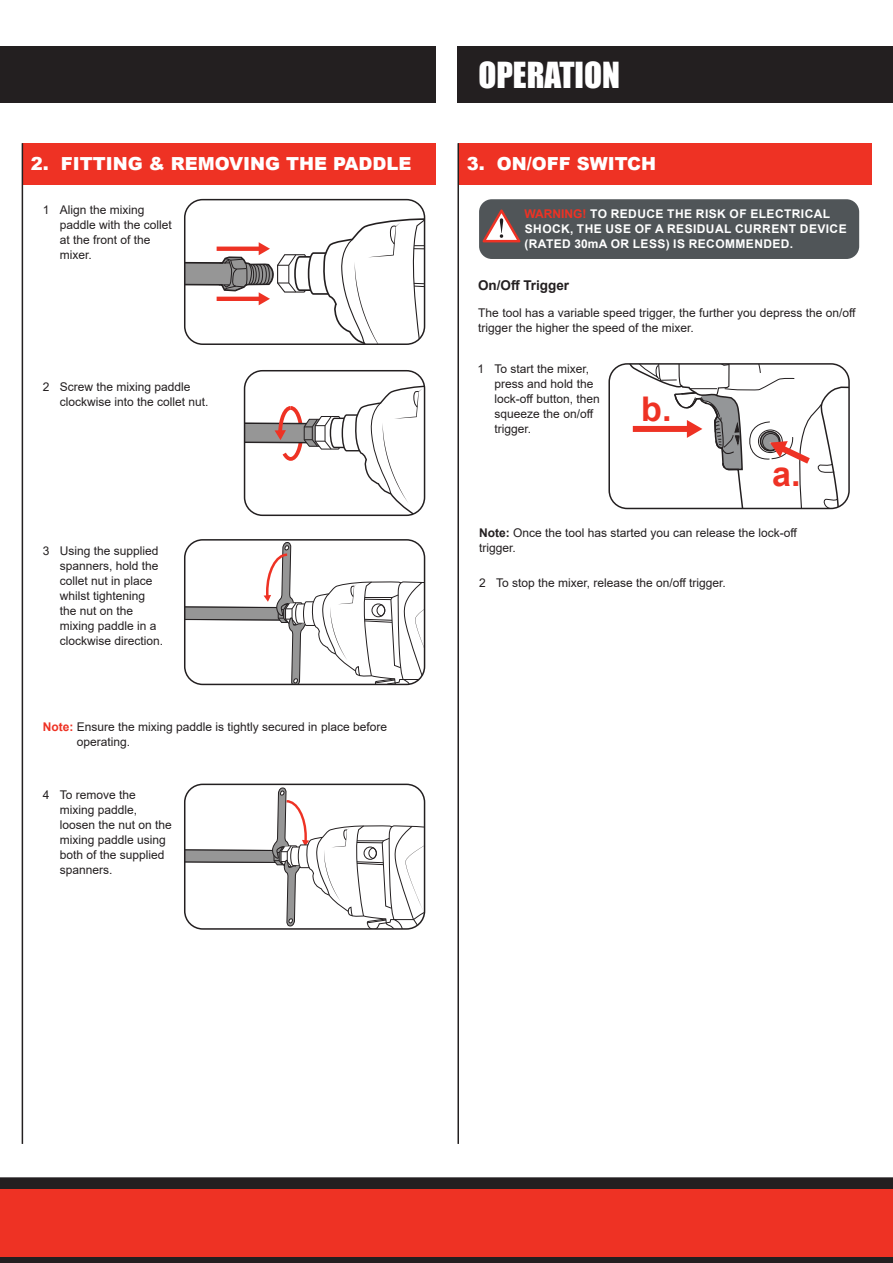
<style>
.page{position:relative;width:893px;height:1263px;background:#fff}
.page>*{position:absolute;margin:0;border:0;box-sizing:border-box;transform-origin:0 0}
.t1{font:700 34.05px "Arial";color:#ee3224}
.t2{font:33px "Impact";color:#fff}
.t3{font:900 18px "Arial";color:#fff}
.t4{font:700 13.5px "Arial";color:#231f20}
.t5{font:12px/15px "Arial";color:#231f20}
.t6{font:700 12px/15px "Arial";letter-spacing:.035em;color:#fff}
.s1{font-weight:700;color:#ee3224}
.s2{color:#ee3224}
.s3{font-weight:700}
</style>
<div class="page">
<svg style="left:0;top:1082px;width:893px;height:181px"></svg>
<div style="left:0;top:1189px;width:893px;height:68px;background:#ee3224"></div>
<div style="left:0;top:46px;width:436px;height:57px;background:#231f20"></div>
<div style="left:457px;top:46px;width:436px;height:57px;background:#231f20"></div>
<div style="left:22px;top:143px;width:413px;height:41px;background:#ee3224"></div>
<div style="left:458px;top:143px;width:413px;height:41px;background:#ee3224"></div>
<hr style="left:22px;top:143px;width:1px;height:1001px;background:#231f20">
<hr style="left:457px;top:143px;width:2px;height:1001px;background:#231f20">
<svg style="left:245px;top:371px;width:180px;height:144px"></svg>
<div style="left:244px;top:370px;width:181px;height:146px;border:2px solid #231f20;border-radius:18px"></div>
<svg style="left:611px;top:366px;width:236px;height:142px"></svg>
<div style="left:608px;top:363px;width:242px;height:146px;border:2px solid #231f20;border-radius:18px"></div>
<svg style="left:185px;top:200px;width:240px;height:144px"></svg>
<div style="left:184px;top:199px;width:241px;height:146px;border:2px solid #231f20;border-radius:18px"></div>
<svg style="left:185px;top:541px;width:240px;height:143px"></svg>
<div style="left:184px;top:539px;width:241px;height:146px;border:2px solid #231f20;border-radius:18px"></div>
<svg style="left:185px;top:786px;width:240px;height:141px"></svg>
<div style="left:184px;top:784px;width:241px;height:146px;border:2px solid #231f20;border-radius:18px"></div>
<div style="left:479px;top:199px;width:380px;height:60px;background:#505558;border-radius:13px"></div>
<svg style="left:483px;top:209px;width:37px;height:33px"></svg>
<h2 class="t2" style="left:478px;top:49px;width:143px">OPERATION</h2>
<h3 class="t3" style="left:31px;top:151px;width:382px">2. FITTING &amp; REMOVING THE PADDLE</h3>
<h3 class="t3" style="left:467px;top:151px;width:191px">3. ON/OFF SWITCH</h3>
<p class="t5" style="left:60px;top:203px;width:114px;text-indent:-17px">1 Align the mixing paddle with the collet at the front of the mixer.</p>
<p class="t5" style="left:60px;top:379px;width:150px;text-indent:-17px">2 Screw the mixing paddle clockwise into the collet nut.</p>
<p class="t5" style="left:60px;top:543px;width:105px;text-indent:-17px">3 Using the supplied spanners, hold the collet nut in place whilst tightening the nut on the mixing paddle in a clockwise direction.</p>
<p class="t5" style="left:77px;top:719px;width:312px;text-indent:-34px"><span class="s1">Note:</span> Ensure the mixing paddle is tightly secured in place before operating.</p>
<p class="t5" style="left:60px;top:787px;width:114px;text-indent:-17px">4 To remove the mixing paddle, loosen the nut on the mixing paddle using both of the supplied spanners.</p>
<p class="t6" style="left:525px;top:206px;width:324px"><span class="s2">WARNING!</span> TO REDUCE THE RISK OF ELECTRICAL<br>SHOCK, THE USE OF A RESIDUAL CURRENT DEVICE (RATED 30mA OR LESS) IS RECOMMENDED.</p>
<p class="t4" style="left:478px;top:275px;width:93px">On/Off Trigger</p>
<p class="t5" style="left:478px;top:305px;width:379px">The tool has a variable speed trigger, the further you depress the on/off trigger the higher the speed of the mixer.</p>
<p class="t5" style="left:495px;top:361px;width:107px;text-indent:-17px">1 To start the mixer, press and hold the lock-off button, then squeeze the on/off trigger.</p>
<h1 class="t1" style="left:641px;top:385px;width:32px">b.</h1>
<h1 class="t1" style="left:772px;top:450px;width:30px">a.</h1>
<p class="t5" style="left:479px;top:526px;width:320px"><span class="s3">Note:</span> Once the tool has started you can release the lock-off trigger.</p>
<p class="t5" style="left:479px;top:575px;width:248px">2 To stop the mixer, release the on/off trigger.</p>
</div>
